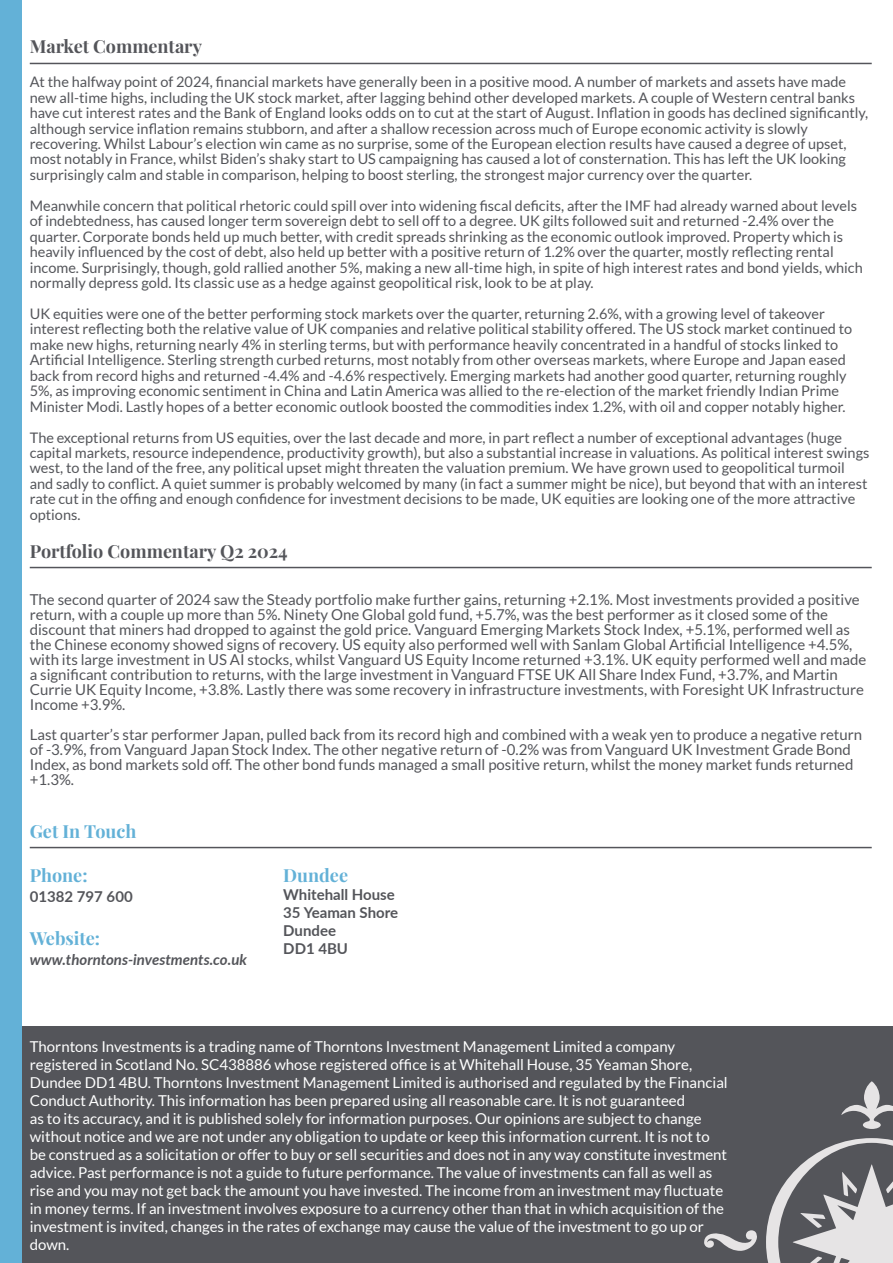
<style>
.page{position:relative;width:893px;height:1263px;background:#fff}
.page>*{position:absolute;margin:0;border:0;box-sizing:border-box;transform-origin:0 0}
.t1{font:700 18px "Playfair Display";color:#54555a}
.t2{font:700 18px "Playfair Display";color:#63b1d7}
.t3{font:15px/15px "Lato";color:#54555a}
.t4{font:15px/18px "Lato";color:#fff}
.t5{font:700 15px "Lato";color:#54555a}
.t6{font:italic 700 15px "Lato";color:#54555a}
.t7{font:14.55px/15.5px "Lato";color:#54555a}
</style>
<div class="page">
<div style="left:0;top:1026px;width:893px;height:237px;background:#54555a"></div>
<hr style="left:30px;top:63px;width:842px;height:1px;background:#54555a">
<svg style="left:766px;top:1138px;width:127px;height:125px"></svg>
<svg style="left:841px;top:1081px;width:52px;height:48px"></svg>
<svg style="left:704px;top:1230px;width:53px;height:21px"></svg>
<hr style="left:30px;top:567px;width:842px;height:1px;background:#54555a">
<hr style="left:30px;top:847px;width:842px;height:1px;background:#54555a">
<div style="left:0;top:0;width:21px;height:1263px;background:#63b1d7"></div>
<p class="t1" style="left:30px;top:33px;width:174px">Market Commentary</p>
<p class="t7" style="left:30px;top:74px;width:840px">At the halfway point of 2024, financial markets have generally been in a positive mood. A number of markets and assets have made new all-time highs, including the UK stock market, after lagging behind other developed markets. A couple of Western central banks have cut interest rates and the Bank of England looks odds on to cut at the start of August. Inflation in goods has declined significantly, although service inflation remains stubborn, and after a shallow recession across much of Europe economic activity is slowly recovering. Whilst Labour’s election win came as no surprise, some of the European election results have caused a degree of upset, most notably in France, whilst Biden’s shaky start to US campaigning has caused a lot of consternation. This has left the UK looking surprisingly calm and stable in comparison, helping to boost sterling, the strongest major currency over the quarter.</p>
<p class="t7" style="left:30px;top:198px;width:834px">Meanwhile concern that political rhetoric could spill over into widening fiscal deficits, after the IMF had already warned about levels of indebtedness, has caused longer term sovereign debt to sell off to a degree. UK gilts followed suit and returned -2.4% over the quarter. Corporate bonds held up much better, with credit spreads shrinking as the economic outlook improved. Property which is heavily influenced by the cost of debt, also held up better with a positive return of 1.2% over the quarter, mostly reflecting rental income. Surprisingly, though, gold rallied another 5%, making a new all-time high, in spite of high interest rates and bond yields, which normally depress gold. Its classic use as a hedge against geopolitical risk, look to be at play.</p>
<p class="t7" style="left:30px;top:306px;width:824px">UK equities were one of the better performing stock markets over the quarter, returning 2.6%, with a growing level of takeover interest reflecting both the relative value of UK companies and relative political stability offered. The US stock market continued to make new highs, returning nearly 4% in sterling terms, but with performance heavily concentrated in a handful of stocks linked to Artificial Intelligence. Sterling strength curbed returns, most notably from other overseas markets, where Europe and Japan eased back from record highs and returned -4.4% and -4.6% respectively. Emerging markets had another good quarter, returning roughly 5%, as improving economic sentiment in China and Latin America was allied to the re-election of the market friendly Indian Prime Minister Modi. Lastly hopes of a better economic outlook boosted the commodities index 1.2%, with oil and copper notably higher.</p>
<p class="t7" style="left:30px;top:429px;width:841px">The exceptional returns from US equities, over the last decade and more, in part reflect a number of exceptional advantages (huge capital markets, resource independence, productivity growth), but also a substantial increase in valuations. As political interest swings west, to the land of the free, any political upset might threaten the valuation premium. We have grown used to geopolitical turmoil and sadly to conflict. A quiet summer is probably welcomed by many (in fact a summer might be nice), but beyond that with an interest rate cut in the offing and enough confidence for investment decisions to be made, UK equities are looking one of the more attractive options.</p>
<p class="t1" style="left:30px;top:537px;width:259px">Portfolio Commentary Q2 2024</p>
<p class="t3" style="left:30px;top:591px;width:838px">The second quarter of 2024 saw the Steady portfolio make further gains, returning +2.1%. Most investments provided a positive return, with a couple up more than 5%. Ninety One Global gold fund, +5.7%, was the best performer as it closed some of the discount that miners had dropped to against the gold price. Vanguard Emerging Markets Stock Index, +5.1%, performed well as the Chinese economy showed signs of recovery. US equity also performed well with Sanlam Global Artificial Intelligence +4.5%, with its large investment in US AI stocks, whilst Vanguard US Equity Income returned +3.1%. UK equity performed well and made a significant contribution to returns, with the large investment in Vanguard FTSE UK All Share Index Fund, +3.7%, and Martin Currie UK Equity Income, +3.8%. Lastly there was some recovery in infrastructure investments, with Foresight UK Infrastructure Income +3.9%.</p>
<p class="t3" style="left:30px;top:726px;width:834px">Last quarter’s star performer Japan, pulled back from its record high and combined with a weak yen to produce a negative return of -3.9%, from Vanguard Japan Stock Index. The other negative return of -0.2% was from Vanguard UK Investment Grade Bond Index, as bond markets sold off. The other bond funds managed a small positive return, whilst the money market funds returned +1.3%.</p>
<p class="t2" style="left:30px;top:816px;width:108px">Get In Touch</p>
<p class="t2" style="left:30px;top:861px;width:59px">Phone:</p>
<p class="t5" style="left:30px;top:885px;width:104px">01382 797 600</p>
<p class="t2" style="left:30px;top:924px;width:72px">Website:</p>
<p class="t6" style="left:30px;top:948px;width:219px">www.thorntons-investments.co.uk</p>
<p class="t2" style="left:283px;top:861px;width:66px">Dundee</p>
<p class="t5" style="left:283px;top:883px;width:113px">Whitehall House</p>
<p class="t5" style="left:283px;top:901px;width:116px">35 Yeaman Shore</p>
<p class="t5" style="left:283px;top:919px;width:54px">Dundee</p>
<p class="t5" style="left:283px;top:937px;width:66px">DD1 4BU</p>
<p class="t4" style="left:30px;top:1037px;width:699px">Thorntons Investments is a trading name of Thorntons Investment Management Limited a company registered in Scotland No. SC438886 whose registered office is at Whitehall House, 35 Yeaman Shore, Dundee DD1 4BU. Thorntons Investment Management Limited is authorised and regulated by the Financial Conduct Authority. This information has been prepared using all reasonable care. It is not guaranteed<br>as to its accuracy, and it is published solely for information purposes. Our opinions are subject to change without notice and we are not under any obligation to update or keep this information current. It is not to be construed as a solicitation or offer to buy or sell securities and does not in any way constitute investment advice. Past performance is not a guide to future performance. The value of investments can fall as well as rise and you may not get back the amount you have invested. The income from an investment may fluctuate in money terms. If an investment involves exposure to a currency other than that in which acquisition of the investment is invited, changes in the rates of exchange may cause the value of the investment to go up or down.</p>
</div>
